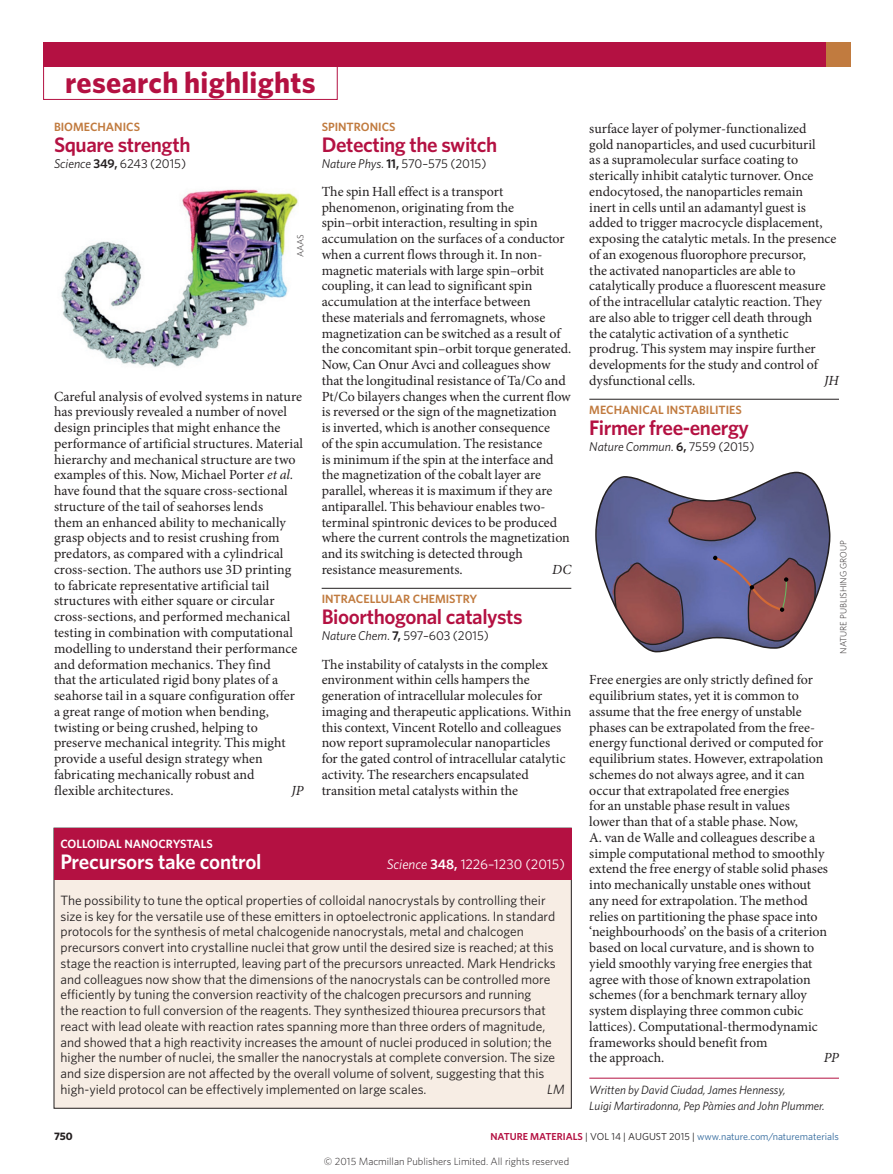
<style>
.page{position:relative;width:893px;height:1174px;background:#fff}
.page>*{position:absolute;margin:0;border:0;box-sizing:border-box;transform-origin:0 0}
.t1{font:700 30px "Whitney";letter-spacing:.01em;color:#b41142}
.Title{font:600 21px "Whitney";letter-spacing:-.02em;color:#b41142}
.RH_box_title{font:600 21px "Whitney";letter-spacing:-.01em;color:#fff}
.Body_first{font:13.95px/15.8px "Minion Pro";color:#231f20}
.RH_box_title-2{font:13.95px "Whitney";color:#fff}
.Body_first-2{font:italic 13.95px "Minion Pro";letter-spacing:.005em;color:#231f20}
.Box_body_first{font:13.5px/15.8px "Whitney";color:#231f20}
.Box_body_first-2{font:italic 13.5px "Whitney";color:#231f20}
.Journal_DOI_ref{font:12.75px "Whitney";letter-spacing:-.005em;color:#231f20}
.Journal_DOI_ref-2{font:italic 12.75px "Whitney";color:#231f20}
.Author_information{font:italic 12px/15.8px "Whitney";color:#231f20}
.Subject_w_rule{font:600 12px "Whitney";color:#c17b3f}
.Subject{font:600 12px "Whitney";color:#c17b3f}
.RH_box_subject{font:600 12px "Whitney";color:#fff}
.t2{font:700 10.8px "Whitney";color:#231f20}
.t3{font:300 10.5px "Whitney";color:#231f20}
.t4{font:10.2px "Whitney";color:#2f679b}
.Picture_credit{font:300 9px "Whitney";color:#231f20}
.s1{font-style:italic}
.s2{font-weight:600}
.s3{font-style:normal}
.s4{font-weight:600;font-style:normal}
.s5{font-weight:600;color:#b41142}
.s6{color:#231f20}
</style>
<div class="page">
<div style="left:43px;top:66px;width:295px;height:34px;border:1px solid #b41142"></div>
<div style="left:43px;top:43px;width:806px;height:24px;background:#b41142"></div>
<div style="left:826px;top:43px;width:24px;height:24px;background:#c17b3f"></div>
<hr style="left:322px;top:588px;width:249px;height:1px;background:#231f20">
<hr style="left:589px;top:399px;width:250px;height:1px;background:#231f20">
<hr style="left:589px;top:1078px;width:250px;height:1px;background:#b41142">
<img style="left:61px;top:189px;width:238px;height:178px">
<div style="left:54px;top:828px;width:517px;height:280px;background:#f7ede4"></div>
<div style="left:54px;top:828px;width:517px;height:52px;background:#b41142"></div>
<svg style="left:595px;top:472px;width:235px;height:180px"></svg>
<svg style="left:614px;top:562px;width:70px;height:83px;background:#895d67"></svg>
<svg style="left:669px;top:499px;width:87px;height:42px;background:#7e4f5b"></svg>
<svg style="left:713px;top:556px;width:103px;height:85px;background:#7d627d"></svg>
<h1 class="t1" style="left:65px;top:62px;width:252px">research highlights</h1>
<p class="Subject" style="left:54px;top:119px;width:88px">BIOMECHANICS</p>
<p class="Title" style="left:54px;top:131px;width:138px">Square strength</p>
<p class="Journal_DOI_ref" style="left:54px;top:155px;width:134px"><span class="s1">Science</span> <span class="s2">349,</span> 6243 (2015)</p>
<p class="Subject" style="left:322px;top:119px;width:75px">SPINTRONICS</p>
<p class="Title" style="left:322px;top:131px;width:177px">Detecting the switch</p>
<p class="Journal_DOI_ref" style="left:322px;top:155px;width:166px"><span class="s1">Nature Phys</span>. <span class="s2">11,</span> 570–575 (2015)</p>
<p class="Body_first" style="left:322px;top:183px;width:251px">The spin Hall effect is a transport phenomenon, originating from the spin–orbit interaction, resulting in spin accumulation on the surfaces of a conductor when a current flows through it. In non&shy;magnetic materials with large spin–orbit coupling, it can lead to significant spin accumulation at the interface between<br>these materials and ferromagnets, whose magnetization can be switched as a result of the concomitant spin–orbit torque generated.<br>Now, Can Onur Avci and colleagues show that the longitudinal resistance of Ta/Co and Pt/Co bilayers changes when the current flow is reversed or the sign of the magnetization<br>is inverted, which is another consequence<br>of the spin accumulation. The resistance<br>is minimum if the spin at the interface and the magnetization of the cobalt layer are parallel, whereas it is maximum if they are antiparallel. This behaviour enables two&shy;terminal spintronic devices to be produced where the current controls the magnetization and its switching is detected through resistance measurements.</p>
<p class="Picture_credit" style="left:294px;top:257px;width:25px;rotate:-90deg">AAAS</p>
<p class="Body_first" style="left:54px;top:388px;width:251px">Careful analysis of evolved systems in nature has previously revealed a number of novel design principles that might enhance the performance of artificial structures. Material hierarchy and mechanical structure are two examples of this. Now, Michael Porter <span class="s1">et al. </span>have found that the square cross-sectional structure of the tail of seahorses lends<br>them an enhanced ability to mechanically grasp objects and to resist crushing from predators, as compared with a cylindrical cross-section. The authors use 3D printing to fabricate representative artificial tail structures with either square or circular cross-sections, and performed mechanical testing in combination with computational modelling to understand their performance and deformation mechanics. They find<br>that the articulated rigid bony plates of a seahorse tail in a square configuration offer a great range of motion when bending, twisting or being crushed, helping to preserve mechanical integrity. This might provide a useful design strategy when fabricating mechanically robust and<br>flexible architectures.</p>
<p class="Body_first-2" style="left:552px;top:561px;width:20px">DC</p>
<p class="Subject_w_rule" style="left:322px;top:591px;width:157px">INTRACELLULAR CHEMISTRY</p>
<p class="Title" style="left:322px;top:603px;width:202px">Bioorthogonal catalysts</p>
<p class="Journal_DOI_ref" style="left:322px;top:627px;width:169px"><span class="s1">Nature Chem</span>. <span class="s2">7,</span> 597–603 (2015)</p>
<p class="Body_first" style="left:322px;top:656px;width:251px">The instability of catalysts in the complex environment within cells hampers the generation of intracellular molecules for imaging and therapeutic applications. Within this context, Vincent Rotello and colleagues now report supramolecular nanoparticles<br>for the gated control of intracellular catalytic activity. The researchers encapsulated transition metal catalysts within the</p>
<p class="Body_first-2" style="left:291px;top:781px;width:14px">JP</p>
<p class="RH_box_subject" style="left:60px;top:836px;width:154px">COLLOIDAL NANOCRYSTALS</p>
<p class="RH_box_title" style="left:60px;top:848px;width:203px">Precursors take control</p>
<p class="RH_box_title-2" style="left:387px;top:855px;width:180px"><span class="s1">Science</span> <span class="s2">348,</span> 1226–1230 (2015)</p>
<p class="Box_body_first" style="left:61px;top:892px;width:497px">The possibility to tune the optical properties of colloidal nanocrystals by controlling their size is key for the versatile use of these emitters in optoelectronic applications. In standard protocols for the synthesis of metal chalcogenide nanocrystals, metal and chalcogen precursors convert into crystalline nuclei that grow until the desired size is reached; at this stage the reaction is interrupted, leaving part of the precursors unreacted. Mark Hendricks and colleagues now show that the dimensions of the nanocrystals can be controlled more efficiently by tuning the conversion reactivity of the chalcogen precursors and running<br>the reaction to full conversion of the reagents. They synthesized thiourea precursors that react with lead oleate with reaction rates spanning more than three orders of magnitude, and showed that a high reactivity increases the amount of nuclei produced in solution; the higher the number of nuclei, the smaller the nanocrystals at complete conversion. The size and size dispersion are not affected by the overall volume of solvent, suggesting that this high-yield protocol can be effectively implemented on large scales.</p>
<p class="Box_body_first-2" style="left:547px;top:1080px;width:19px">LM</p>
<p class="Body_first" style="left:589px;top:120px;width:249px">surface layer of polymer-functionalized<br>gold nanoparticles, and used cucurbituril<br>as a supramolecular surface coating to sterically inhibit catalytic turnover. Once endocytosed, the nanoparticles remain<br>inert in cells until an adamantyl guest is added to trigger macrocycle displacement, exposing the catalytic metals. In the presence of an exogenous fluorophore precursor,<br>the activated nanoparticles are able to catalytically produce a fluorescent measure of the intracellular catalytic reaction. They are also able to trigger cell death through<br>the catalytic activation of a synthetic prodrug. This system may inspire further developments for the study and control of dysfunctional cells.</p>
<p class="Body_first-2" style="left:824px;top:372px;width:16px">JH</p>
<p class="Subject_w_rule" style="left:589px;top:402px;width:154px">MECHANICAL INSTABILITIES</p>
<p class="Title" style="left:589px;top:414px;width:161px">Firmer free-energy</p>
<p class="Journal_DOI_ref-2" style="left:589px;top:438px;width:167px">Nature Commun<span class="s3">.</span> <span class="s4">6,</span> <span class="s3">7559 (2015)</span></p>
<p class="Picture_credit" style="left:837px;top:654px;width:115px;rotate:-90deg">NATURE PUBLISHING GROUP</p>
<p class="Body_first" style="left:589px;top:672px;width:240px">Free energies are only strictly defined for equilibrium states, yet it is common to assume that the free energy of unstable phases can be extrapolated from the free&shy;energy functional derived or computed for equilibrium states. However, extrapolation schemes do not always agree, and it can occur that extrapolated free energies<br>for an unstable phase result in values<br>lower than that of a stable phase. Now,<br>A. van de Walle and colleagues describe a simple computational method to smoothly extend the free energy of stable solid phases into mechanically unstable ones without any need for extrapolation. The method relies on partitioning the phase space into ‘neighbourhoods’ on the basis of a criterion based on local curvature, and is shown to yield smoothly varying free energies that agree with those of known extrapolation schemes (for a benchmark ternary alloy system displaying three common cubic lattices). Computational-thermodynamic frameworks should benefit from<br>the approach.</p>
<p class="Body_first-2" style="left:824px;top:1049px;width:17px">PP</p>
<p class="Author_information" style="left:589px;top:1081px;width:237px">Written by David Ciudad, James Hennessy,<br>Luigi Martiradonna, Pep Pàmies and John Plummer.</p>
<p class="t2" style="left:54px;top:1129px;width:20px">750</p>
<p class="t4" style="left:490px;top:1129px;width:350px"><span class="s5">NATURE MATERIALS</span> <span class="s6">| VOL 14 | AUGUST 2015 |</span> www.nature.com/naturematerials</p>
<p class="t3" style="left:324px;top:1154px;width:247px">© 2015 Macmillan Publishers Limited. All rights reserved</p>
</div>
